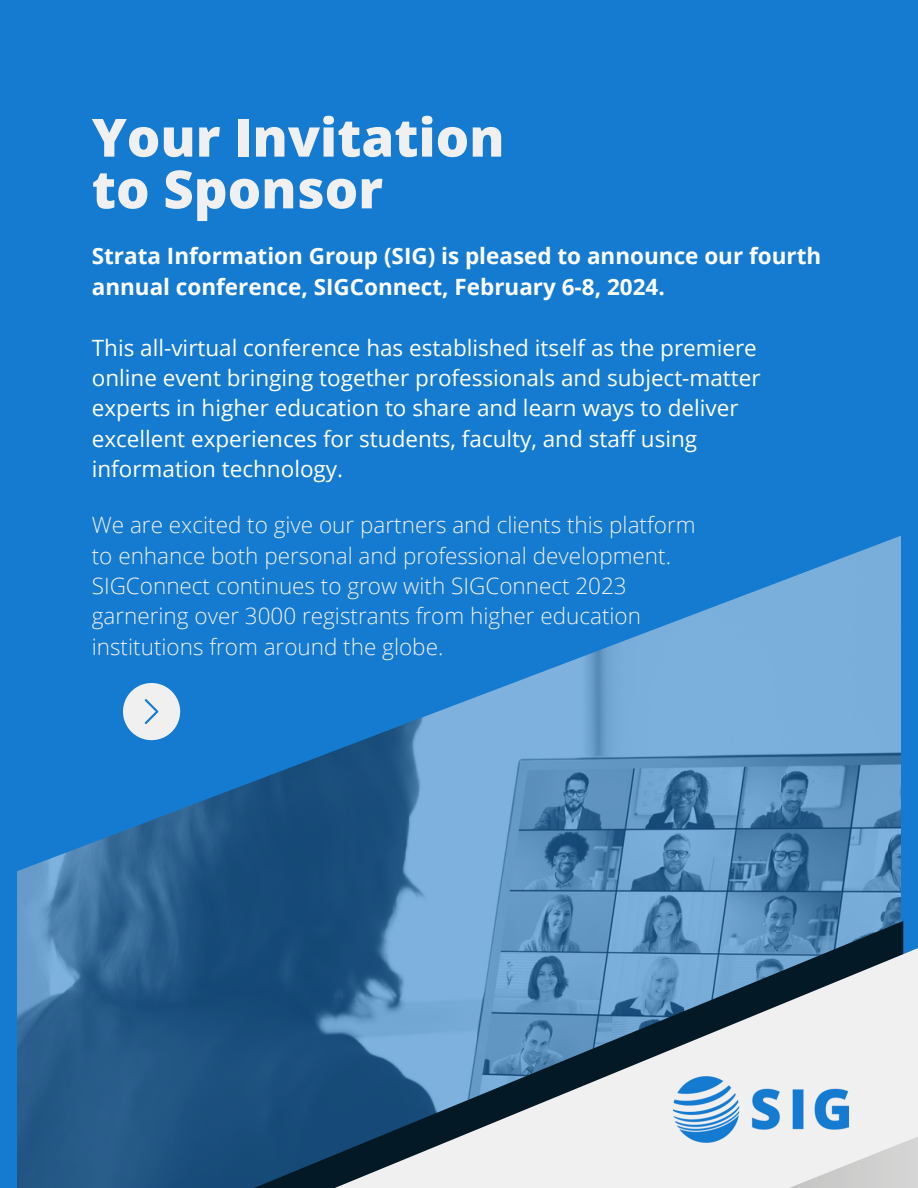
<style>
.page{position:relative;width:918px;height:1188px;background:#147bd1}
.page>*{position:absolute;margin:0;border:0;box-sizing:border-box;transform-origin:0 0}
.t1{font:800 52.8px/51.8px "Open Sans";color:#f0f0f0}
.t2{font:22.5px/30.3px "Open Sans";color:#fff}
.t3{font:300 22.5px/30.3px "Open Sans";color:#f0f0f0}
.t4{font:700 22.5px/30.3px "Open Sans";color:#fff}
</style>
<div class="page">
<img style="left:17px;top:536px;width:884px;height:385px">
<svg style="left:17px;top:921px;width:15px;height:267px"></svg>
<svg style="left:32px;top:830px;width:886px;height:358px"></svg>
<svg style="left:476px;top:1022px;width:442px;height:166px;fill:#f0f0f0"></svg>
<svg style="left:123px;top:683px;width:57px;height:57px"></svg>
<img style="left:652px;top:1071px;width:219px;height:81px">
<p class="t1" style="left:92px;top:110px;width:414px">Your Invitation to Sponsor</p>
<p class="t4" style="left:92px;top:241px;width:731px">Strata Information Group (SIG) is pleased to announce our fourth annual conference, SIGConnect, February 6-8, 2024.</p>
<p class="t2" style="left:92px;top:332px;width:670px">This all-virtual conference has established itself as the premiere online event bringing together professionals and subject-matter experts in higher education to share and learn ways to deliver excellent experiences for students, faculty, and staff using information technology.</p>
<p class="t3" style="left:92px;top:509px;width:605px">We are excited to give our partners and clients this platform to enhance both personal and professional development.<br>SIGConnect continues to grow with SIGConnect 2023 garnering over 3000 registrants from higher education institutions from around the globe.</p>
</div>
